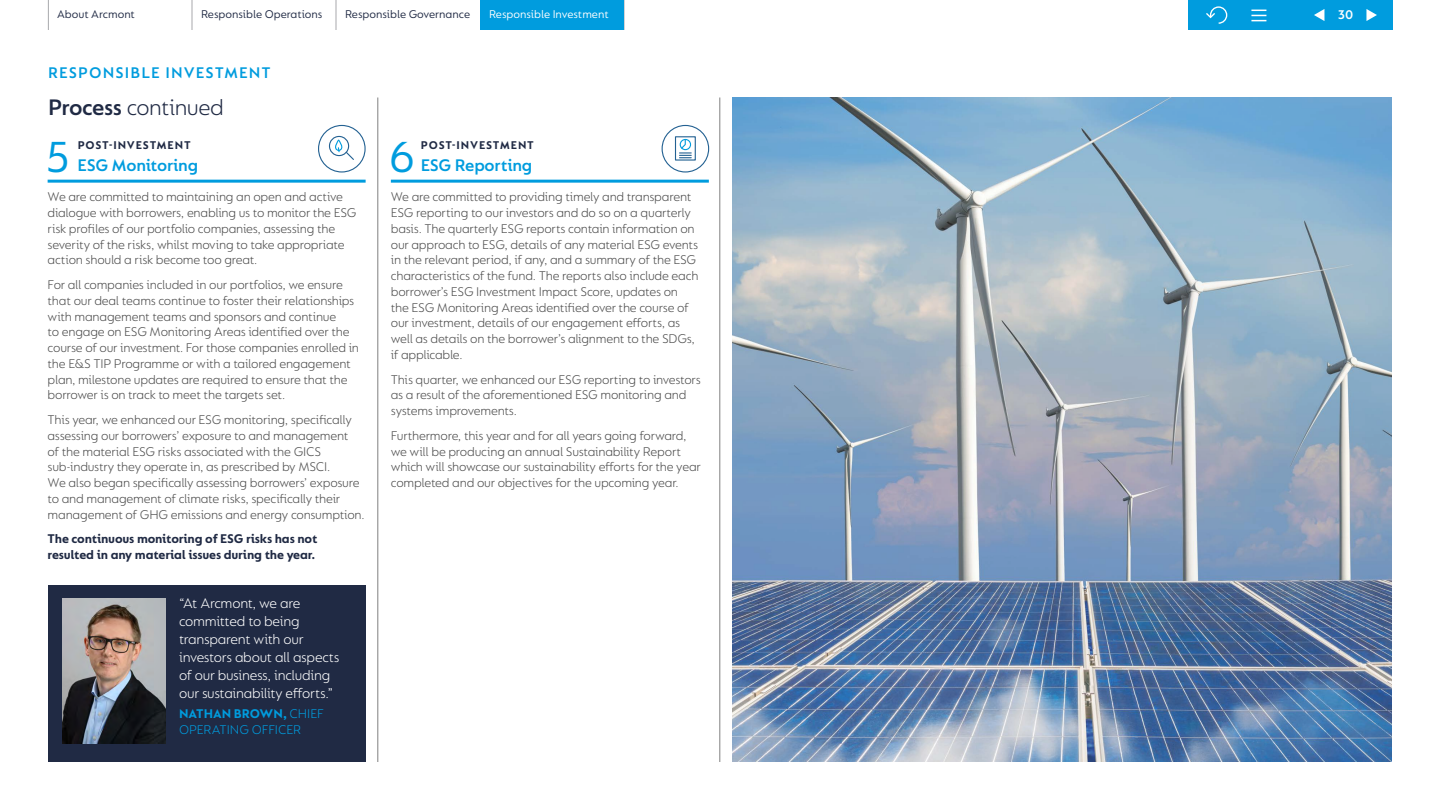
<style>
.page{position:relative;width:1440px;height:810px;background:#fff}
.page>*{position:absolute;margin:0;border:0;box-sizing:border-box;transform-origin:0 0}
.Heading_4_20pt{font:46.5px "FS Lucas";color:#009cde}
.Page_title_60pt{font:300 24px "FS Lucas";letter-spacing:-.02em;color:#202a44}
.Heading_3_24pt{font:600 18px "FS Lucas";letter-spacing:-.015em;color:#009cde}
.Section_heading_CAPS{font:600 16.5px "FS Lucas";letter-spacing:.065em;color:#009cde}
.Quote_32pt{font:300 15px/18px "FS Lucas";letter-spacing:-.02em;color:#fff}
.Bodycopy_18pt{font:300 13.5px/15.8px "FS Lucas";letter-spacing:-.02em;color:#4d4d4d}
.Bodycopy_18pt-2{font:700 13.5px/15.8px "FS Lucas";letter-spacing:-.015em;color:#202a44}
.Bodycopy_18pt-3{font:300 13.5px/15.8px "FS Lucas";color:#009cde}
.t1{font:600 13.5px "FS Lucas";color:#fff}
.t2{font:12px "FS Lucas";color:#202a44}
.Heading_3_24pt-2{font:700 12px "FS Lucas";letter-spacing:.065em;color:#202a44}
.t3{font:12px "FS Lucas";color:#fff}
.s1{font-weight:600}
.s2{font-weight:700}
</style>
<div class="page">
<hr style="left:378px;top:98px;width:1px;height:664px;background:#808080">
<hr style="left:720px;top:98px;width:1px;height:664px;background:#808080">
<hr style="left:391px;top:180px;width:318px;height:3px;background:#009cde">
<div style="left:662px;top:125px;width:47px;height:48px;border:1px solid #236192;border-radius:50%"></div>
<div style="left:675px;top:136px;width:21px;height:25px;border:1px solid #236192"></div>
<svg style="left:680px;top:139px;width:11px;height:19px"></svg>
<hr style="left:48px;top:180px;width:318px;height:3px;background:#009cde">
<div style="left:318px;top:125px;width:48px;height:48px;border:1px solid #236192;border-radius:50%"></div>
<div style="left:329px;top:136px;width:20px;height:20px;border:1px solid #236192;border-radius:50%"></div>
<svg style="left:332px;top:139px;width:22px;height:21px"></svg>
<div style="left:48px;top:585px;width:318px;height:177px;background:#202a44"></div>
<img style="left:62px;top:598px;width:104px;height:145px">
<img style="left:732px;top:98px;width:660px;height:664px">
<hr style="left:336px;top:0;width:1px;height:30px;background:#a8a9ad">
<hr style="left:192px;top:0;width:1px;height:30px;background:#a8a9ad">
<hr style="left:48px;top:0;width:1px;height:30px;background:#a8a9ad">
<hr style="left:624px;top:0;width:1px;height:30px;background:#a8a9ad">
<div style="left:480px;top:0;width:144px;height:30px;background:#009cde"></div>
<div style="left:1188px;top:0;width:204px;height:30px;background:#009cde"></div>
<svg style="left:1206px;top:6px;width:22px;height:18px"></svg>
<svg style="left:1366px;top:9px;width:11px;height:12px"></svg>
<svg style="left:1314px;top:9px;width:10px;height:12px"></svg>
<svg style="left:1251px;top:9px;width:16px;height:13px"></svg>
<svg style="left:1251px;top:10px;width:15px;height:11px"></svg>
<p class="t2" style="left:57px;top:7px;width:80px">About Arcmont</p>
<p class="t2" style="left:201px;top:7px;width:123px">Responsible Operations</p>
<p class="t2" style="left:345px;top:7px;width:127px">Responsible Governance</p>
<p class="t3" style="left:489px;top:7px;width:121px">Responsible Investment</p>
<p class="t1" style="left:1338px;top:7px;width:17px">30</p>
<p class="Section_heading_CAPS" style="left:48px;top:63px;width:224px">RESPONSIBLE INVESTMENT</p>
<p class="Page_title_60pt" style="left:48px;top:94px;width:178px"><span class="s1">Process</span> continued</p>
<p class="Heading_3_24pt-2" style="left:78px;top:138px;width:115px">POST-INVESTMENT</p>
<p class="Heading_3_24pt" style="left:78px;top:154px;width:122px">ESG Monitoring</p>
<p class="Bodycopy_18pt" style="left:48px;top:189px;width:310px">We are committed to maintaining an open and active dialogue with borrowers, enabling us to monitor the ESG risk profiles of our portfolio companies, assessing the severity of the risks, whilst moving to take appropriate action should a risk become too great.</p>
<p class="Bodycopy_18pt" style="left:48px;top:277px;width:313px">For all companies included in our portfolios, we ensure that our deal teams continue to foster their relationships with management teams and sponsors and continue<br>to engage on ESG Monitoring Areas identified over the course of our investment. For those companies enrolled in the E&amp;S TIP Programme or with a tailored engagement plan, milestone updates are required to ensure that the borrower is on track to meet the targets set.</p>
<p class="Bodycopy_18pt" style="left:48px;top:412px;width:319px">This year, we enhanced our ESG monitoring, specifically assessing our borrowers’ exposure to and management<br>of the material ESG risks associated with the GICS sub-industry they operate in, as prescribed by MSCI.<br>We also began specifically assessing borrowers’ exposure to and management of climate risks, specifically their management of GHG emissions and energy consumption.</p>
<p class="Bodycopy_18pt-2" style="left:48px;top:531px;width:272px">The continuous monitoring of ESG risks has not resulted in any material issues during the year.</p>
<p class="Heading_4_20pt" style="left:46px;top:130px;width:26px">5</p>
<p class="Quote_32pt" style="left:179px;top:594px;width:162px">“At Arcmont, we are committed to being transparent with our investors about all aspects of our business, including our sustainability efforts.”</p>
<p class="Bodycopy_18pt-3" style="left:179px;top:706px;width:146px"><span class="s2">NATHAN BROWN,</span> CHIEF<br>OPERATING OFFICER</p>
<p class="Heading_3_24pt-2" style="left:421px;top:138px;width:115px">POST-INVESTMENT</p>
<p class="Heading_3_24pt" style="left:421px;top:154px;width:113px">ESG Reporting</p>
<p class="Bodycopy_18pt" style="left:391px;top:189px;width:309px">We are committed to providing timely and transparent ESG reporting to our investors and do so on a quarterly basis. The quarterly ESG reports contain information on our approach to ESG, details of any material ESG events in the relevant period, if any, and a summary of the ESG characteristics of the fund. The reports also include each borrower’s ESG Investment Impact Score, updates on the ESG Monitoring Areas identified over the course of our investment, details of our engagement efforts, as well as details on the borrower’s alignment to the SDGs, if applicable.</p>
<p class="Bodycopy_18pt" style="left:391px;top:371px;width:312px">This quarter, we enhanced our ESG reporting to investors as a result of the aforementioned ESG monitoring and systems improvements.</p>
<p class="Bodycopy_18pt" style="left:391px;top:427px;width:311px">Furthermore, this year and for all years going forward, we will be producing an annual Sustainability Report which will showcase our sustainability efforts for the year completed and our objectives for the upcoming year.</p>
<p class="Heading_4_20pt" style="left:389px;top:130px;width:28px">6</p>
</div>
